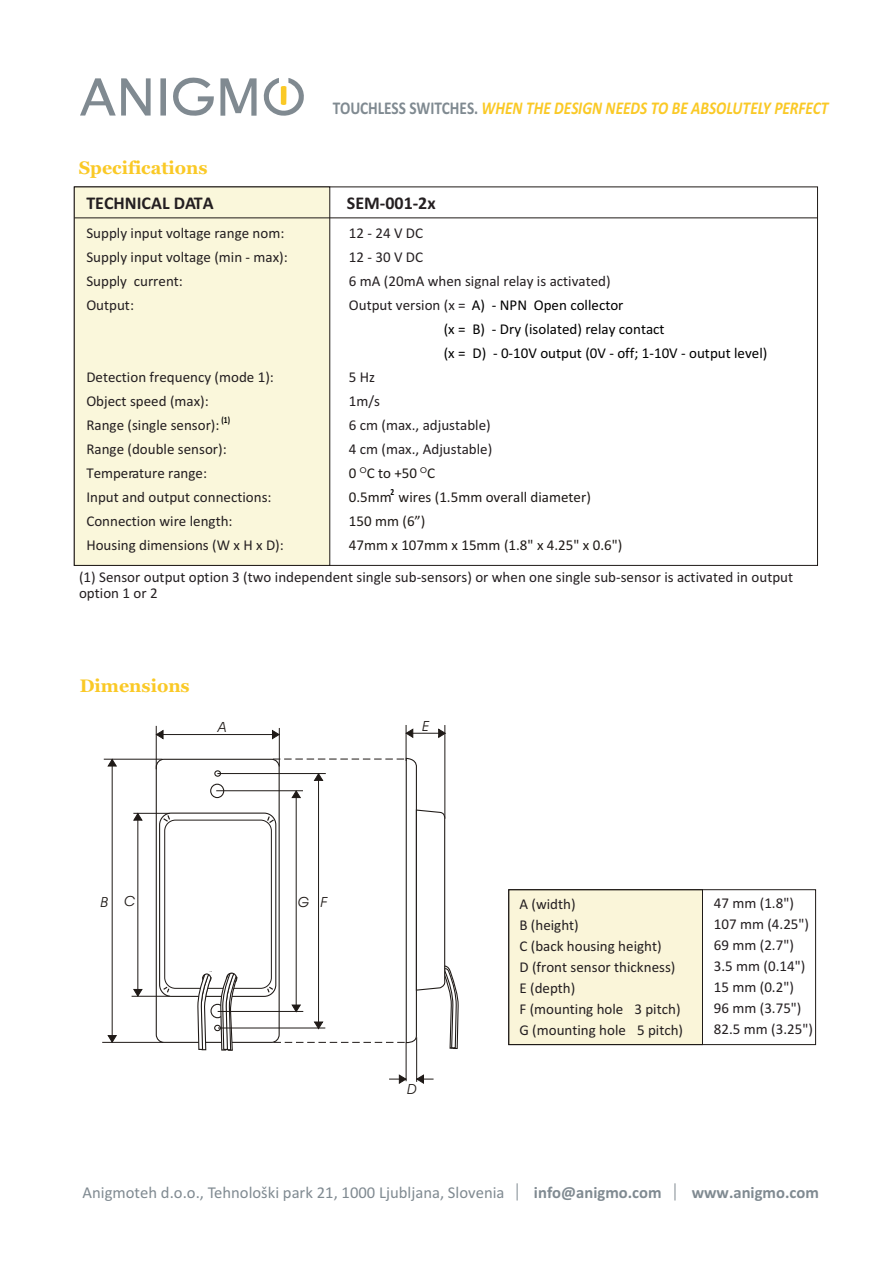
<style>
.page{position:relative;width:894px;height:1263px;background:#fff}
.page>*{position:absolute;margin:0;border:0;box-sizing:border-box;transform-origin:0 0}
.t1{font:italic 700 18px "Calibri";color:#fac926;scale:.85 1}
.t2{font:700 18px "Georgia";color:#fac926}
.t3{font:700 18px "Calibri";color:#241f21}
.t4{font:16.65px "Calibri";color:#808a91}
.t5{font:700 16.65px "Calibri";color:#808a91}
.t6{font:15px/24px "Calibri";color:#241f21}
.t7{font:15px/24px "Calibri";color:#1f1a17}
.t8{font:15px/24px "Calibri";color:#000}
.t9{font:italic 14.1px "Avant Garde Bk BT";color:#1f1a17}
.t10{font:700 9.3px "Calibri";color:#000;scale:.81 1}
.s1{font-style:normal;color:#808a91}
.s2{color:#000}
.s3{font-family:"Avant Garde Bk BT"}
</style>
<div class="page">
<div style="left:509px;top:890px;width:194px;height:155px;background:#faf5d9;border:1px solid #1f1a17"></div>
<div style="left:74px;top:187px;width:256px;height:379px;background:#faf7db;border:1px solid #1f1a17"></div>
<hr style="left:74px;top:218px;width:743px;height:1px;background:#1f1a17">
<hr style="left:156px;top:726px;width:1px;height:43px;background:#1f1a17">
<hr style="left:279px;top:728px;width:1px;height:39px;background:#1f1a17">
<hr style="left:156px;top:734px;width:123px;height:1px;background:#1f1a17">
<svg style="left:156px;top:730px;width:7px;height:9px"></svg>
<svg style="left:272px;top:730px;width:8px;height:9px"></svg>
<hr style="left:406px;top:725px;width:1px;height:36px;background:#1f1a17">
<hr style="left:445px;top:725px;width:1px;height:94px;background:#1f1a17">
<div style="left:509px;top:890px;width:307px;height:155px;border:1px solid #1f1a17"></div>
<div style="left:165px;top:820px;width:107px;height:169px;border:1px solid #1f1a17;border-radius:11px"></div>
<div style="left:156px;top:759px;width:124px;height:284px;border:1px solid #1f1a17;border-radius:8px"></div>
<div style="left:159px;top:813px;width:117px;height:184px;border:1px solid #1f1a17;border-radius:12px"></div>
<div style="left:214px;top:770px;width:7px;height:7px;border:1px solid #1f1a17;border-radius:50%"></div>
<div style="left:210px;top:784px;width:14px;height:14px;border:1px solid #1f1a17;border-radius:50%"></div>
<svg style="left:197px;top:971px;width:46px;height:80px"></svg>
<svg style="left:162px;top:986px;width:8px;height:8px"></svg>
<svg style="left:162px;top:814px;width:9px;height:9px"></svg>
<hr style="left:406px;top:733px;width:38px;height:1px;background:#1f1a17">
<svg style="left:406px;top:729px;width:7px;height:9px"></svg>
<svg style="left:438px;top:729px;width:8px;height:9px"></svg>
<hr style="left:102px;top:1042px;width:61px;height:1px;background:#1f1a17">
<hr style="left:104px;top:759px;width:58px;height:1px;background:#1f1a17">
<hr style="left:112px;top:759px;width:1px;height:284px;background:#1f1a17">
<svg style="left:108px;top:1035px;width:9px;height:8px"></svg>
<svg style="left:108px;top:759px;width:9px;height:7px"></svg>
<hr style="left:132px;top:996px;width:38px;height:1px;background:#1f1a17">
<hr style="left:133px;top:813px;width:37px;height:1px;background:#1f1a17">
<hr style="left:137px;top:813px;width:1px;height:183px;background:#1f1a17">
<svg style="left:133px;top:989px;width:9px;height:7px"></svg>
<svg style="left:133px;top:813px;width:9px;height:7px"></svg>
<hr style="left:406px;top:1042px;width:1px;height:39px;background:#1f1a17">
<hr style="left:416px;top:1037px;width:1px;height:45px;background:#1f1a17">
<svg style="left:416px;top:1075px;width:18px;height:9px"></svg>
<svg style="left:389px;top:1075px;width:17px;height:9px"></svg>
<hr style="left:218px;top:1028px;width:107px;height:1px;background:#1f1a17">
<hr style="left:217px;top:773px;width:109px;height:1px;background:#1f1a17">
<hr style="left:218px;top:1011px;width:85px;height:1px;background:#1f1a17">
<hr style="left:216px;top:791px;width:87px;height:1px;background:#1f1a17">
<svg style="left:266px;top:757px;width:193px;height:293px"></svg>
<svg style="left:220px;top:78px;width:37px;height:38px"></svg>
<svg style="left:173px;top:77px;width:41px;height:39px"></svg>
<svg style="left:263px;top:78px;width:41px;height:38px"></svg>
<div style="left:160px;top:78px;width:6px;height:38px;background:#808a91"></div>
<svg style="left:80px;top:78px;width:71px;height:38px"></svg>
<div style="left:281px;top:86px;width:6px;height:19px;background:#fac926"></div>
<svg style="left:517px;top:1183px;width:1px;height:18px"></svg>
<svg style="left:675px;top:1183px;width:1px;height:18px"></svg>
<p class="t2" style="left:79px;top:160px;width:130px">Specifications</p>
<p class="t3" style="left:86px;top:196px;width:129px">TECHNICAL DATA</p>
<p class="t6" style="left:86px;top:222px;width:203px">Supply input voltage range nom:<br>Supply input voltage (min - max):<br>Supply current:<br>Output:</p>
<p class="t6" style="left:86px;top:366px;width:199px">Detection frequency (mode 1):<br>Object speed (max):<br>Range (single sensor):<br>Range (double sensor):<br>Temperature range:<br>Input and output connections:<br>Connection wire length:<br>Housing dimensions (W x H x D):</p>
<p class="t10" style="left:222px;top:416px;width:12px">(1)</p>
<p class="t1" style="left:333px;top:100px;width:584px"><span class="s1">TOUCHLESS SWITCHES.</span> WHEN THE DESIGN NEEDS TO BE ABSOLUTELY PERFECT</p>
<p class="t3" style="left:347px;top:196px;width:90px">SEM-001-2x</p>
<p class="t6" style="left:349px;top:222px;width:276px">12 - 24 V DC<br>12 - 30 V DC<br>6 mA (20mA when signal relay is activated)<br>Output version (x = <span class="s2">A) - NPN Open collector</span></p>
<p class="t8" style="left:444px;top:318px;width:325px">(x = B) - Dry (isolated) relay contact<br>(x = D) - 0-10V output (0V - off; 1-10V - output level)</p>
<p class="t6" style="left:349px;top:366px;width:145px">5 Hz<br>1m/s<br>6 cm (max., adjustable)<br>4 cm (max., Adjustable)</p>
<p class="t7" style="left:349px;top:462px;width:275px">0 <span class="s3">º</span>C to +50 <span class="s3">º</span>C<br>0.5mm wires (1.5mm overall diameter)<br>150 mm (6”)<br>47mm x 107mm x 15mm (1.8" x 4.25" x 0.6")</p>
<p class="t10" style="left:390px;top:488px;width:6px">2</p>
<p class="t6" style="left:79px;top:570px;width:716px;line-height:16.5px">(1) Sensor output option 3 (two independent single sub-sensors) or when one single sub-sensor is activated in output option 1 or 2</p>
<p class="t2" style="left:80px;top:678px;width:111px">Dimensions</p>
<p class="t9" style="left:218px;top:721px;width:10px">A</p>
<p class="t9" style="left:101px;top:896px;width:36px">B C</p>
<p class="t9" style="left:298px;top:897px;width:31px">G F</p>
<p class="t9" style="left:422px;top:720px;width:9px">E</p>
<p class="t9" style="left:408px;top:1084px;width:11px">D</p>
<p class="t6" style="left:519px;top:894px;width:165px;line-height:21px">A (width)<br>B (height)<br>C (back housing height)<br>D (front sensor thickness)<br>E (depth)<br>F (mounting hole 3 pitch)<br>G (mounting hole 5 pitch)</p>
<p class="t6" style="left:714px;top:894px;width:101px;line-height:21px">47 mm (1.8")<br>107 mm (4.25")<br>69 mm (2.7")<br>3.5 mm (0.14")<br>15 mm (0.2")<br>96 mm (3.75")<br>82.5 mm (3.25")</p>
<p class="t4" style="left:82px;top:1185px;width:424px">Anigmoteh d.o.o., Tehnološki park 21, 1000 Ljubljana, Slovenia</p>
<p class="t5" style="left:534px;top:1185px;width:129px">info@anigmo.com</p>
<p class="t5" style="left:692px;top:1185px;width:129px">www.anigmo.com</p>
</div>
